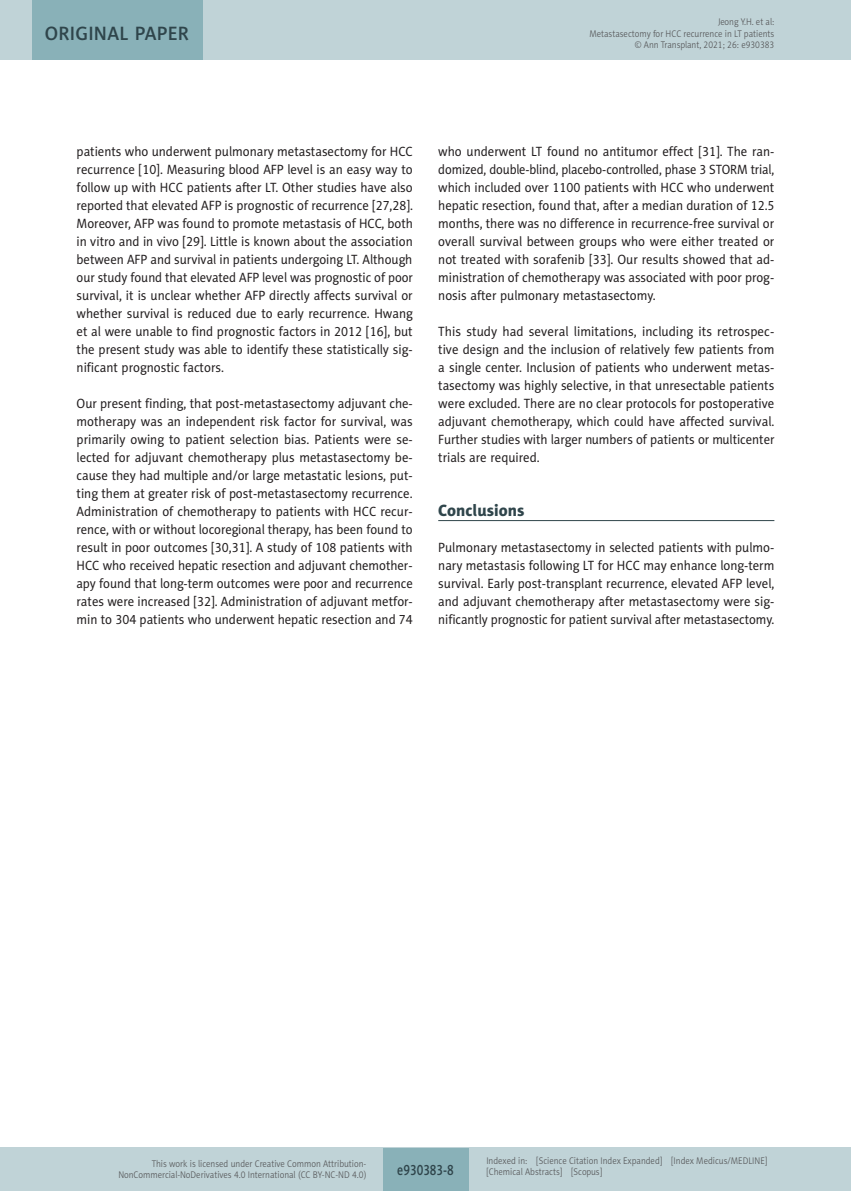
<style>
.page{position:relative;width:851px;height:1191px;background:#fff}
.page>*{position:absolute;margin:0;border:0;box-sizing:border-box;transform-origin:0 0}
.t1{font:19.5px "Naomi Sans EFN Medium";letter-spacing:.015em;color:#2f454b}
.AT_Headline_1{font:16.5px "Naomi Sans EFN Heavy";color:#2f454b}
.t2{font:15px "Naomi Sans EFN Medium";color:#2f454b;scale:.8 1}
.AT_Body{font:13.5px/18px "Naomi Sans EFN";color:#231f20;text-align:justify;scale:.95 1}
.AT_Body-2{font:13.5px/18px "Naomi Sans EFN";color:#231f20;text-align:justify;scale:.96 1}
.t3{font:9.75px/11.2px "Naomi Sans EFN Light";color:#57585a;text-align:right;scale:.9 1}
</style>
<div class="page">
<hr style="left:438px;top:520px;width:336px;height:1px;background:#2f454b">
<div style="left:0;top:1148px;width:850px;height:43px;background:#c0d3d7"></div>
<div style="left:383px;top:1147px;width:85px;height:43px;background:#89b1b8"></div>
<div style="left:0;top:0;width:850px;height:60px;background:#c0d3d7"></div>
<hr style="left:850px;top:0;width:1px;height:60px;background:#c0d3d7">
<div style="left:32px;top:0;width:170px;height:60px;background:#89b1b8"></div>
<h1 class="t1" style="left:45px;top:22px;width:146px">ORIGINAL PAPER</h1>
<p class="t3" style="left:589px;top:16px;width:207px">Jeong Y.H. et al:<br>Metastasectomy for HCC recurrence in LT patients © Ann Transplant, 2021; 26: e930383</p>
<p class="AT_Body" style="left:77px;top:142px;width:355px">patients who underwent pulmonary metastasectomy for HCC recurrence [10]. Measuring blood AFP level is an easy way to follow up with HCC patients after LT. Other studies have also reported that elevated AFP is prognostic of recurrence [27,28].<br>Moreover, AFP was found to promote metastasis of HCC, both in vitro and in vivo [29]. Little is known about the association between AFP and survival in patients undergoing LT. Although our study found that elevated AFP level was prognostic of poor survival, it is unclear whether AFP directly affects survival or whether survival is reduced due to early recurrence. Hwang et al were unable to find prognostic factors in 2012 [16], but the present study was able to identify these statistically sig&shy;nificant prognostic factors.</p>
<p class="AT_Body" style="left:77px;top:394px;width:355px">Our present finding, that post-metastasectomy adjuvant che&shy;motherapy was an independent risk factor for survival, was primarily owing to patient selection bias. Patients were se&shy;lected for adjuvant chemotherapy plus metastasectomy be&shy;cause they had multiple and/or large metastatic lesions, put&shy;ting them at greater risk of post-metastasectomy recurrence.<br>Administration of chemotherapy to patients with HCC recur&shy;rence, with or without locoregional therapy, has been found to result in poor outcomes [30,31]. A study of 108 patients with HCC who received hepatic resection and adjuvant chemother&shy;apy found that long-term outcomes were poor and recurrence rates were increased [32]. Administration of adjuvant metfor&shy;min to 304 patients who underwent hepatic resection and 74</p>
<p class="AT_Body" style="left:438px;top:142px;width:355px">who underwent LT found no antitumor effect [31]. The ran&shy;domized, double-blind, placebo-controlled, phase 3 STORM trial, which included over 1100 patients with HCC who underwent hepatic resection, found that, after a median duration of 12.5 months, there was no difference in recurrence-free survival or overall survival between groups who were either treated or not treated with sorafenib [33]. Our results showed that ad&shy;ministration of chemotherapy was associated with poor prog&shy;nosis after pulmonary metastasectomy.</p>
<p class="AT_Body-2" style="left:438px;top:322px;width:352px">This study had several limitations, including its retrospec&shy;tive design and the inclusion of relatively few patients from a single center. Inclusion of patients who underwent metas&shy;tasectomy was highly selective, in that unresectable patients were excluded. There are no clear protocols for postoperative adjuvant chemotherapy, which could have affected survival.<br>Further studies with larger numbers of patients or multicenter trials are required.</p>
<p class="AT_Headline_1" style="left:438px;top:500px;width:88px">Conclusions</p>
<p class="AT_Body" style="left:438px;top:538px;width:355px">Pulmonary metastasectomy in selected patients with pulmo&shy;nary metastasis following LT for HCC may enhance long-term survival. Early post-transplant recurrence, elevated AFP level, and adjuvant chemotherapy after metastasectomy were sig&shy;nificantly prognostic for patient survival after metastasectomy.</p>
<p class="t3" style="left:118px;top:1158px;width:277px">This work is licensed under Creative Common Attribution-<br>NonCommercial-NoDerivatives 4.0 International (CC BY-NC-ND 4.0)</p>
<p class="t2" style="left:397px;top:1160px;width:72px">e930383-8</p>
<p class="t3" style="left:486px;top:1155px;width:313px;text-align:left">Indexed in: [Science Citation Index Expanded] [Index Medicus/MEDLINE] [Chemical Abstracts] [Scopus]</p>
</div>
